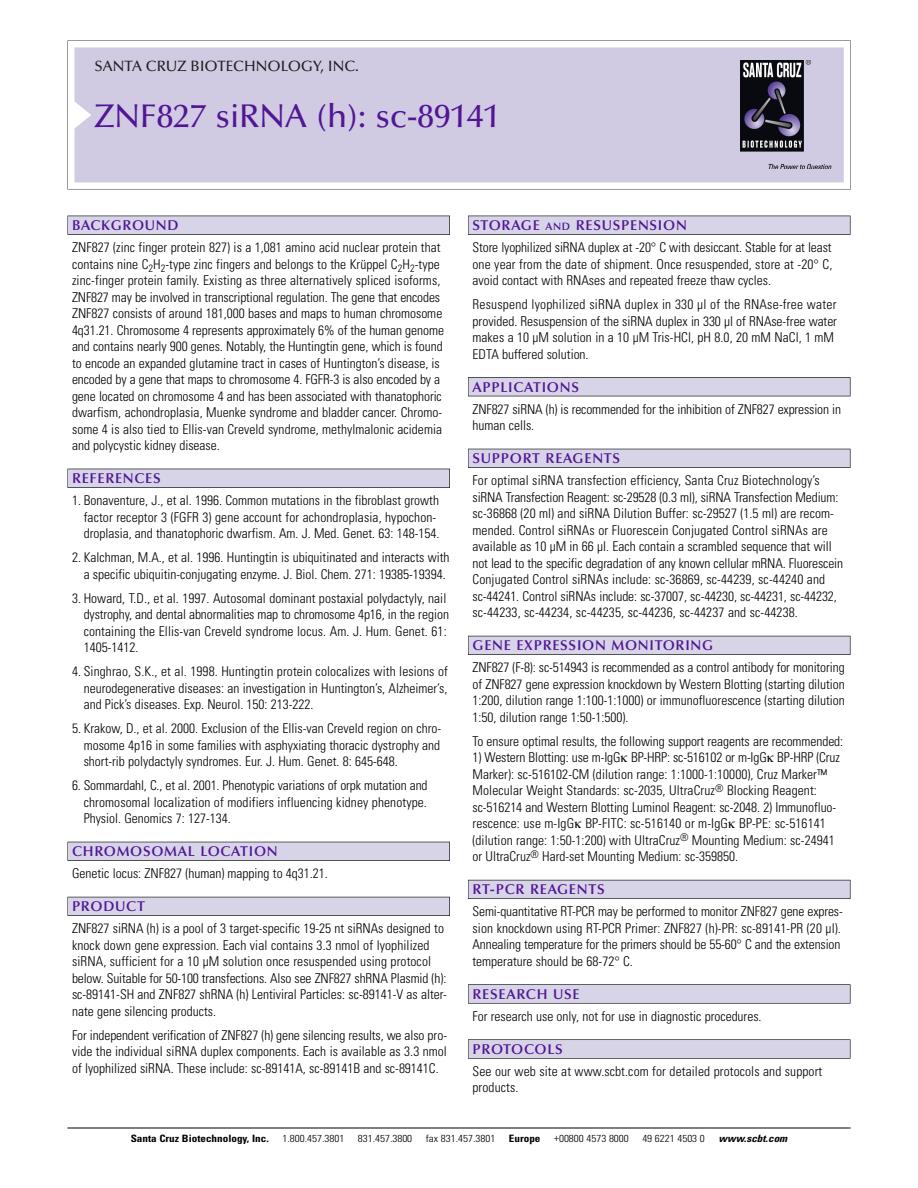
<style>
.page{position:relative;width:918px;height:1188px;background:#fff}
.page>*{position:absolute;margin:0;border:0;box-sizing:border-box;transform-origin:0 0}
.t1{font:500 33px "Optima";color:#511695}
.t2{font:500 15px "Optima";color:#231f20}
.t3{font:600 14.25px "Optima";letter-spacing:.05em;color:#511695}
.t4{font:300 condensed 13.5px/16.5px "Univers";color:#000}
.t5{font:300 condensed 10.2px "Univers";color:#000;scale:1.1 1}
.t6{font:700 condensed 10.2px "Univers";color:#000;scale:1.1 1}
.t7{font:italic 700 condensed 10.2px "Univers";color:#000;scale:1.1 1}
.s1{font-size:10.65px}
</style>
<div class="page">
<svg style="left:74px;top:41px;width:777px;height:148px"></svg>
<div style="left:74px;top:47px;width:770px;height:135px;background:#d1cae3"></div>
<img style="left:741px;top:60px;width:90px;height:108px">
<div style="left:68px;top:216px;width:382px;height:19px;background:#535256"></div>
<div style="left:68px;top:216px;width:381px;height:18px;background:#d7d4e8"></div>
<div style="left:68px;top:469px;width:382px;height:19px;background:#525156"></div>
<div style="left:68px;top:469px;width:381px;height:18px;background:#d7d4e8"></div>
<div style="left:68px;top:842px;width:382px;height:19px;background:#515057"></div>
<div style="left:68px;top:842px;width:381px;height:18px;background:#d7d4e8"></div>
<div style="left:68px;top:897px;width:382px;height:19px;background:#535259"></div>
<div style="left:68px;top:897px;width:381px;height:18px;background:#d7d4e8"></div>
<div style="left:468px;top:216px;width:382px;height:19px;background:#535256"></div>
<div style="left:468px;top:216px;width:382px;height:18px;background:#d7d4e8"></div>
<div style="left:468px;top:377px;width:382px;height:19px;background:#515155"></div>
<div style="left:468px;top:378px;width:382px;height:18px;background:#d7d4e8"></div>
<div style="left:468px;top:449px;width:382px;height:19px;background:#515057"></div>
<div style="left:468px;top:449px;width:382px;height:18px;background:#d7d4e8"></div>
<div style="left:468px;top:636px;width:382px;height:19px;background:#535259"></div>
<div style="left:468px;top:636px;width:382px;height:18px;background:#d7d4e8"></div>
<div style="left:468px;top:880px;width:382px;height:19px;background:#595860"></div>
<div style="left:468px;top:880px;width:382px;height:18px;background:#d7d4e8"></div>
<div style="left:468px;top:984px;width:382px;height:20px;background:#676767"></div>
<div style="left:468px;top:985px;width:382px;height:18px;background:#d7d4e8"></div>
<div style="left:468px;top:1039px;width:382px;height:20px;background:#666"></div>
<div style="left:468px;top:1040px;width:382px;height:18px;background:#d7d4e8"></div>
<hr style="left:68px;top:1128px;width:782px;height:1px;background:#000">
<p class="t2" style="left:94px;top:60px;width:266px">SANTA CRUZ BIOTECHNOLOGY, INC.</p>
<p class="t1" style="left:94px;top:102px;width:407px">ZNF827 siRNA (h): sc-89141</p>
<p class="t3" style="left:72px;top:219px;width:108px">BACKGROUND</p>
<p class="t4" style="left:72px;top:240px;width:373px">ZNF827 (zinc finger protein 827) is a 1,081 amino acid nuclear protein that contains nine C<sub>2</sub>H<sub>2</sub>-type zinc fingers and belongs to the Krüppel C<sub>2</sub>H<sub>2</sub>-type zinc-finger protein family. Existing as three alternatively spliced isoforms, ZNF827 may be involved in transcriptional regulation. The gene that encodes ZNF827 consists of around 181,000 bases and maps to human chromosome 4q31.21. Chromosome 4 represents approximately 6% of the human genome and contains nearly 900 genes. Notably, the Huntingtin gene, which is found to encode an expanded glutamine tract in cases of Huntington’s disease, is encoded by a gene that maps to chromosome 4. FGFR-3 is also encoded by a gene located on chromosome 4 and has been associated with thanatophoric dwarfism, achondroplasia, Muenke syndrome and bladder cancer. Chromo&shy;some 4 is also tied to Ellis-van Creveld syndrome, methylmalonic acidemia and polycystic kidney disease.</p>
<p class="t3" style="left:72px;top:472px;width:90px">REFERENCES</p>
<p class="t4" style="left:84px;top:493px;width:357px;text-indent:-12px">1. Bonaventure, J., et al. 1996. Common mutations in the fibroblast growth factor receptor 3 (FGFR 3) gene account for achondroplasia, hypochon&shy;droplasia, and thanatophoric dwarfism. Am. J. Med. Genet. 63: 148-154.</p>
<p class="t4" style="left:72px;top:550px;width:379px;text-align:center">2. Kalchman, M.A., et al. 1996. Huntingtin is ubiquitinated and interacts with a specific ubiquitin-conjugating enzyme. J. Biol. Chem. 271: 19385-19394.</p>
<p class="t4" style="left:84px;top:591px;width:367px;text-indent:-12px">3. Howard, T.D., et al. 1997. Autosomal dominant postaxial polydactyly, nail dystrophy, and dental abnormalities map to chromosome 4p16, in the region containing the Ellis-van Creveld syndrome locus. Am. J. Hum. Genet. 61:<br>1405-1412.</p>
<p class="t4" style="left:84px;top:664px;width:366px;text-align:justify;text-indent:-12px">4. Singhrao, S.K., et al. 1998. Huntingtin protein colocalizes with lesions of neurodegenerative diseases: an investigation in Huntington’s, Alzheimer’s, and Pick’s diseases. Exp. Neurol. 150: 213-222.</p>
<p class="t4" style="left:84px;top:721px;width:359px;text-align:justify;text-indent:-12px">5. Krakow, D., et al. 2000. Exclusion of the Ellis-van Creveld region on chro&shy;mosome 4p16 in some families with asphyxiating thoracic dystrophy and short-rib polydactyly syndromes. Eur. J. Hum. Genet. 8: 645-648.</p>
<p class="t4" style="left:84px;top:778px;width:345px;text-align:justify;text-indent:-12px">6. Sommardahl, C., et al. 2001. Phenotypic variations of orpk mutation and chromosomal localization of modifiers influencing kidney phenotype.<br>Physiol. Genomics 7: 127-134.</p>
<p class="t3" style="left:72px;top:845px;width:207px">CHROMOSOMAL LOCATION</p>
<p class="t4" style="left:72px;top:867px;width:257px">Genetic locus: ZNF827 (human) mapping to 4q31.21.</p>
<p class="t3" style="left:72px;top:900px;width:74px">PRODUCT</p>
<p class="t4" style="left:72px;top:922px;width:376px">ZNF827 siRNA (h) is a pool of 3 target-specific 19-25 nt siRNAs designed to knock down gene expression. Each vial contains 3.3 nmol of lyophilized siRNA, sufficient for a 10 µM solution once resuspended using protocol below. Suitable for 50-100 transfections. Also see ZNF827 shRNA Plasmid (h): sc-89141-SH and ZNF827 shRNA (h) Lentiviral Particles: sc-89141-V as alter&shy;nate gene silencing products.</p>
<p class="t4" style="left:72px;top:1028px;width:377px;text-align:justify">For independent verification of ZNF827 (h) gene silencing results, we also pro&shy;vide the individual siRNA duplex components. Each is available as 3.3 nmol of lyophilized siRNA. These include: sc-89141A, sc-89141B and sc-89141C.</p>
<p class="t3" style="left:473px;top:219px;width:216px">STORAGE <span class="s1">AND</span> RESUSPENSION</p>
<p class="t4" style="left:473px;top:240px;width:361px;text-align:justify">Store lyophilized siRNA duplex at -20° C with desiccant. Stable for at least one year from the date of shipment. Once resuspended, store at -20° C, avoid contact with RNAses and repeated freeze thaw cycles.</p>
<p class="t4" style="left:473px;top:297px;width:366px">Resuspend lyophilized siRNA duplex in 330 µl of the RNAse-free water provided. Resuspension of the siRNA duplex in 330 µl of RNAse-free water makes a 10 µM solution in a 10 µM Tris-HCl, pH 8.0, 20 mM NaCl, 1 mM EDTA buffered solution.</p>
<p class="t3" style="left:473px;top:381px;width:108px">APPLICATIONS</p>
<p class="t4" style="left:473px;top:402px;width:370px">ZNF827 siRNA (h) is recommended for the inhibition of ZNF827 expression in human cells.</p>
<p class="t3" style="left:473px;top:452px;width:149px">SUPPORT REAGENTS</p>
<p class="t4" style="left:473px;top:474px;width:372px">For optimal siRNA transfection efficiency, Santa Cruz Biotechnology’s siRNA Transfection Reagent: sc-29528 (0.3 ml), siRNA Transfection Medium: sc-36868 (20 ml) and siRNA Dilution Buffer: sc-29527 (1.5 ml) are recom&shy;mended. Control siRNAs or Fluorescein Conjugated Control siRNAs are available as 10 µM in 66 µl. Each contain a scrambled sequence that will not lead to the specific degradation of any known cellular mRNA. Fluorescein Conjugated Control siRNAs include: sc-36869, sc-44239, sc-44240 and sc-44241. Control siRNAs include: sc-37007, sc-44230, sc-44231, sc-44232, sc-44233, sc-44234, sc-44235, sc-44236, sc-44237 and sc-44238.</p>
<p class="t3" style="left:473px;top:639px;width:242px">GENE EXPRESSION MONITORING</p>
<p class="t4" style="left:473px;top:661px;width:374px;text-align:justify">ZNF827 (F-8): sc-514943 is recommended as a control antibody for monitoring of ZNF827 gene expression knockdown by Western Blotting (starting dilution 1:200, dilution range 1:100-1:1000) or immunofluorescence (starting dilution 1:50, dilution range 1:50-1:500).</p>
<p class="t4" style="left:473px;top:734px;width:372px">To ensure optimal results, the following support reagents are recommended:</p>
<p class="t4" style="left:473px;top:751px;width:369px">1) Western Blotting: use m-IgG BP-HRP: sc-516102 or m-IgG BP-HRP (Cruz Marker): sc-516102-CM (dilution range: 1:1000-1:10000), Cruz Marker™ Molecular Weight Standards: sc-2035, UltraCruz<sup>®</sup> Blocking Reagent: sc-516214 and Western Blotting Luminol Reagent: sc-2048. 2) Immunofluo&shy;rescence: use m-IgG BP-FITC: sc-516140 or m-IgG BP-PE: sc-516141 (dilution range: 1:50-1:200) with UltraCruz<sup>®</sup> Mounting Medium: sc-24941 or UltraCruz<sup>®</sup> Hard-set Mounting Medium: sc-359850.</p>
<p class="t3" style="left:473px;top:883px;width:134px">RT-PCR REAGENTS</p>
<p class="t4" style="left:473px;top:905px;width:372px">Semi-quantitative RT-PCR may be performed to monitor ZNF827 gene expres&shy;sion knockdown using RT-PCR Primer: ZNF827 (h)-PR: sc-89141-PR (20 µl).<br>Annealing temperature for the primers should be 55-60° C and the extension temperature should be 68-72° C.</p>
<p class="t3" style="left:473px;top:988px;width:109px">RESEARCH USE</p>
<p class="t4" style="left:473px;top:1009px;width:291px">For research use only, not for use in diagnostic procedures.</p>
<p class="t3" style="left:473px;top:1043px;width:92px">PROTOCOLS</p>
<p class="t4" style="left:473px;top:1064px;width:351px">See our web site at www.scbt.com for detailed protocols and support products.</p>
<p class="t6" style="left:131px;top:1135px;width:127px">Santa Cruz Biotechnology, Inc.</p>
<p class="t5" style="left:282px;top:1135px;width:58px">1.800.457.3801</p>
<p class="t5" style="left:358px;top:1135px;width:51px">831.457.3800</p>
<p class="t5" style="left:426px;top:1135px;width:65px">fax 831.457.3801</p>
<p class="t6" style="left:509px;top:1135px;width:30px">Europe</p>
<p class="t5" style="left:554px;top:1135px;width:69px">+00800 4573 8000</p>
<p class="t5" style="left:642px;top:1135px;width:58px">49 6221 4503 0</p>
<p class="t7" style="left:719px;top:1135px;width:66px">www.scbt.com</p>
</div>
